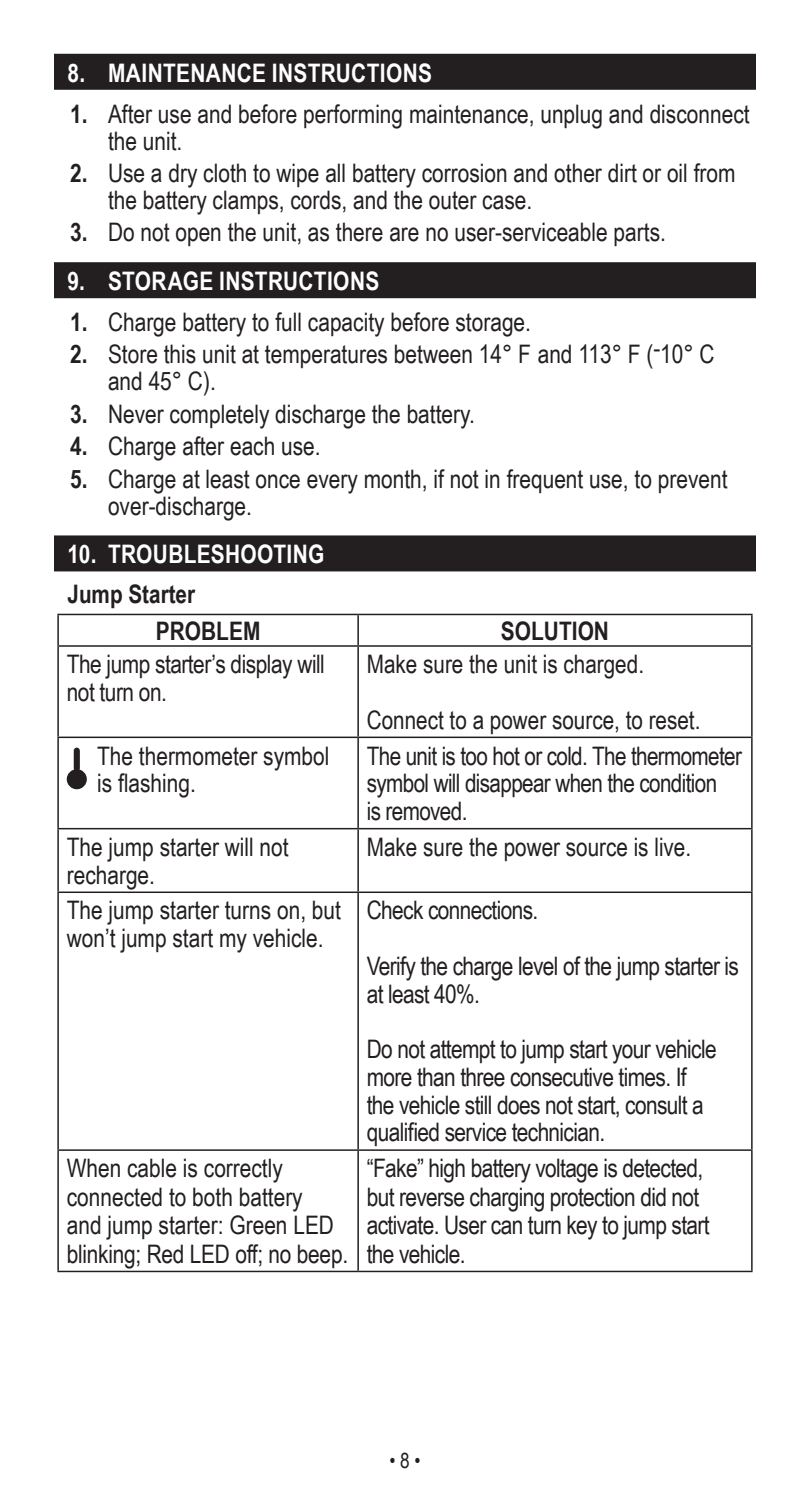
<style>
.page{position:relative;width:810px;height:1512px;background:#fff}
.page>*{position:absolute;margin:0;border:0;box-sizing:border-box;transform-origin:0 0}
.Table_Body_Text{font:25.5px/27px "Arial Narrow";color:#231f20}
.Table_Body_Text-2{font:25.5px/27.6px "Arial Narrow";letter-spacing:-.025em;color:#231f20}
.t1{font:700 25.5px "Arial Narrow";letter-spacing:.01em;color:#fff}
.Table_Body_Text-3{font:25.5px/27.6px "Arial Narrow";letter-spacing:-.02em;color:#231f20}
.Table_Header{font:700 25.5px "Arial Narrow";color:#231f20}
.Table_Body_Text-4{font:700 25.5px "Arial Narrow";color:#231f20}
.t2{font:21px "Arial Narrow";color:#231f20}
.s1{font-weight:700}
</style>
<div class="page">
<div style="left:54px;top:54px;width:702px;height:36px;background:#231f20"></div>
<div style="left:54px;top:262px;width:702px;height:36px;background:#231f20"></div>
<div style="left:54px;top:535px;width:702px;height:36px;background:#231f20"></div>
<hr style="left:57px;top:647px;width:2px;height:90px;background:#231f20">
<hr style="left:57px;top:738px;width:2px;height:90px;background:#231f20">
<hr style="left:57px;top:829px;width:2px;height:63px;background:#231f20">
<hr style="left:751px;top:647px;width:2px;height:90px;background:#231f20">
<hr style="left:751px;top:738px;width:2px;height:90px;background:#231f20">
<hr style="left:751px;top:829px;width:2px;height:63px;background:#231f20">
<hr style="left:357px;top:647px;width:2px;height:90px;background:#231f20">
<hr style="left:357px;top:738px;width:2px;height:90px;background:#231f20">
<hr style="left:357px;top:829px;width:2px;height:63px;background:#231f20">
<hr style="left:357px;top:893px;width:2px;height:256px;background:#231f20">
<hr style="left:357px;top:1151px;width:2px;height:120px;background:#231f20">
<hr style="left:57px;top:737px;width:301px;height:1px;background:#231f20">
<hr style="left:358px;top:737px;width:395px;height:1px;background:#231f20">
<hr style="left:57px;top:828px;width:301px;height:1px;background:#231f20">
<hr style="left:358px;top:828px;width:395px;height:1px;background:#231f20">
<hr style="left:57px;top:892px;width:301px;height:1px;background:#231f20">
<hr style="left:57px;top:893px;width:2px;height:256px;background:#231f20">
<hr style="left:358px;top:892px;width:395px;height:1px;background:#231f20">
<hr style="left:751px;top:893px;width:2px;height:256px;background:#231f20">
<hr style="left:57px;top:1149px;width:301px;height:2px;background:#231f20">
<hr style="left:57px;top:1151px;width:2px;height:120px;background:#231f20">
<hr style="left:358px;top:1149px;width:395px;height:2px;background:#231f20">
<hr style="left:751px;top:1151px;width:2px;height:120px;background:#231f20">
<hr style="left:57px;top:1271px;width:301px;height:1px;background:#231f20">
<hr style="left:358px;top:1271px;width:395px;height:1px;background:#231f20">
<hr style="left:57px;top:614px;width:301px;height:1px;background:#231f20">
<hr style="left:57px;top:615px;width:2px;height:30px;background:#231f20">
<hr style="left:358px;top:614px;width:395px;height:1px;background:#231f20">
<hr style="left:357px;top:615px;width:2px;height:30px;background:#231f20">
<hr style="left:751px;top:615px;width:2px;height:30px;background:#231f20">
<hr style="left:57px;top:645px;width:301px;height:2px;background:#231f20">
<hr style="left:358px;top:645px;width:395px;height:2px;background:#231f20">
<div style="left:67px;top:769px;width:20px;height:20px;background:#231f20;border-radius:50%"></div>
<div style="left:74px;top:751px;width:6px;height:17px;background:#231f20"></div>
<p class="t1" style="left:68px;top:53px;width:366px">8. MAINTENANCE INSTRUCTIONS</p>
<p class="Table_Body_Text" style="left:108px;top:99px;width:643px;text-indent:-38px"><span class="s1">1.</span> After use and before performing maintenance, unplug and disconnect the unit.</p>
<p class="Table_Body_Text" style="left:108px;top:159px;width:629px;text-indent:-38px"><span class="s1">2.</span> Use a dry cloth to wipe all battery corrosion and other dirt or oil from the battery clamps, cords, and the outer case.</p>
<p class="Table_Body_Text" style="left:70px;top:218px;width:597px"><span class="s1">3.</span> Do not open the unit, as there are no user-serviceable parts.</p>
<p class="t1" style="left:68px;top:262px;width:313px">9. STORAGE INSTRUCTIONS</p>
<p class="Table_Body_Text" style="left:70px;top:308px;width:462px"><span class="s1">1.</span> Charge battery to full capacity before storage.</p>
<p class="Table_Body_Text" style="left:108px;top:340px;width:608px;text-indent:-38px"><span class="s1">2.</span> Store this unit at temperatures between 14° F and 113° F (-10° C and 45° C).</p>
<p class="Table_Body_Text" style="left:70px;top:399px;width:406px"><span class="s1">3.</span> Never completely discharge the battery.</p>
<p class="Table_Body_Text" style="left:70px;top:432px;width:252px"><span class="s1">4.</span> Charge after each use.</p>
<p class="Table_Body_Text" style="left:108px;top:464px;width:621px;text-indent:-38px"><span class="s1">5.</span> Charge at least once every month, if not in frequent use, to prevent over-discharge.</p>
<p class="t1" style="left:68px;top:535px;width:258px">10. TROUBLESHOOTING</p>
<p class="Table_Body_Text-4" style="left:68px;top:574px;width:129px">Jump Starter</p>
<p class="Table_Header" style="left:156px;top:611px;width:106px">PROBLEM</p>
<p class="Table_Header" style="left:501px;top:611px;width:110px">SOLUTION</p>
<p class="Table_Body_Text-3" style="left:67px;top:649px;width:260px">The jump starter’s display will not turn on.</p>
<p class="Table_Body_Text" style="left:367px;top:650px;width:279px">Make sure the unit is charged.</p>
<p class="Table_Body_Text" style="left:367px;top:705px;width:335px">Connect to a power source, to reset.</p>
<p class="Table_Body_Text" style="left:97px;top:741px;width:234px">The thermometer symbol is flashing.</p>
<p class="Table_Body_Text-2" style="left:367px;top:741px;width:377px">The unit is too hot or cold. The thermometer symbol will disappear when the condition<br>is removed.</p>
<p class="Table_Body_Text" style="left:67px;top:832px;width:223px">The jump starter will not recharge.</p>
<p class="Table_Body_Text" style="left:367px;top:832px;width:326px">Make sure the power source is live.</p>
<p class="Table_Body_Text" style="left:67px;top:896px;width:276px">The jump starter turns on, but won’t jump start my vehicle.</p>
<p class="Table_Body_Text-2" style="left:367px;top:896px;width:173px">Check connections.</p>
<p class="Table_Body_Text-2" style="left:367px;top:951px;width:374px">Verify the charge level of the jump starter is at least 40%.</p>
<p class="Table_Body_Text-2" style="left:367px;top:1034px;width:351px">Do not attempt to jump start your vehicle more than three consecutive times. If the vehicle still does not start, consult a qualified service technician.</p>
<p class="Table_Body_Text" style="left:67px;top:1153px;width:283px;line-height:28.5px">When cable is correctly connected to both battery<br>and jump starter: Green LED blinking; Red LED off; no beep.</p>
<p class="Table_Body_Text-2" style="left:367px;top:1153px;width:344px;line-height:28.5px">“Fake” high battery voltage is detected, but reverse charging protection did not activate. User can turn key to jump start the vehicle.</p>
<p class="t2" style="left:389px;top:1445px;width:33px">• 8 •</p>
</div>
